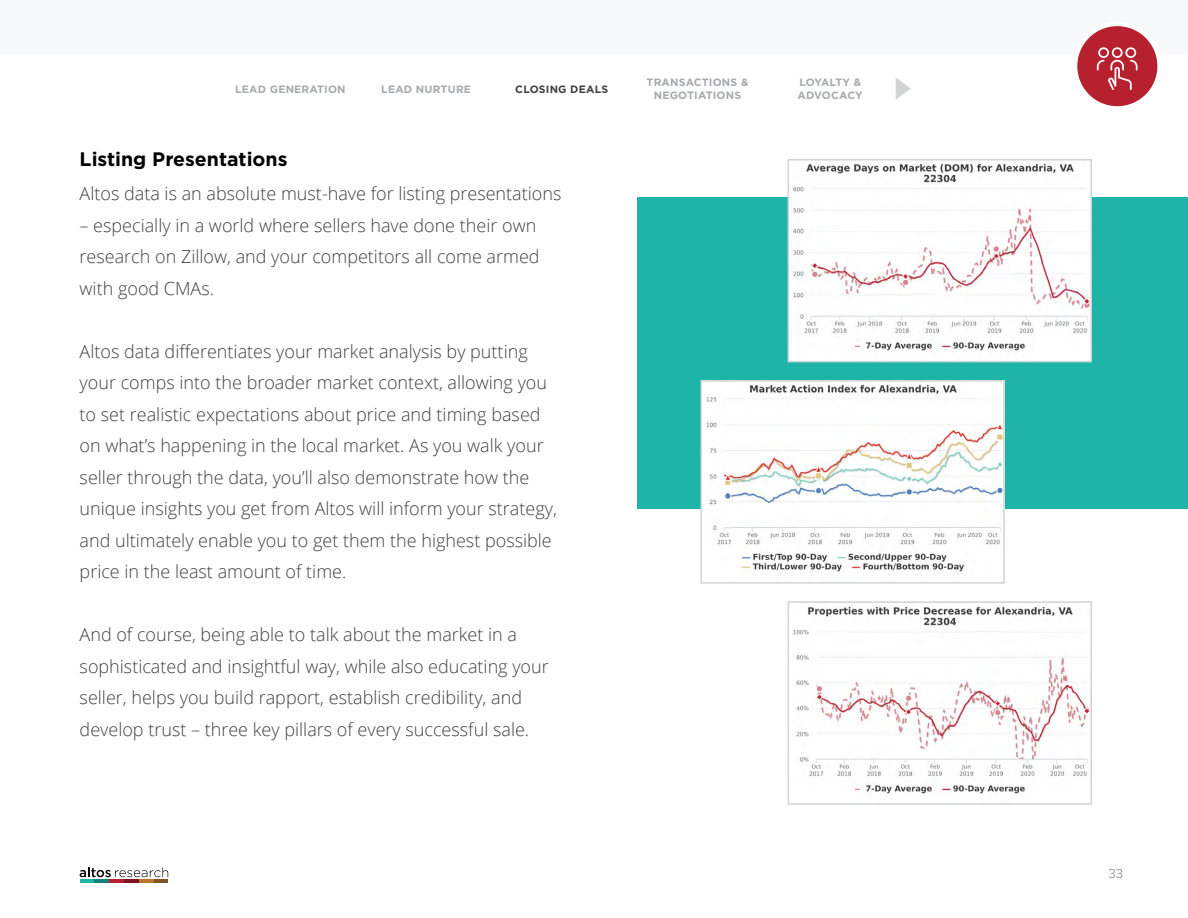
<style>
.page{position:relative;width:1188px;height:918px;background:#fff}
.page>*{position:absolute;margin:0;border:0;box-sizing:border-box;transform-origin:0 0}
.t1{font:700 19.5px "Gotham";color:#000}
.t2{font:300 18px/31.5px "Open Sans";color:#414042}
.t3{font:300 13.5px "Proxima Nova";color:#808285}
.t4{font:700 10.65px/12.8px "Gotham";letter-spacing:.02em;color:#a7a9ac;text-align:center}
.t5{font:700 10.65px/12.8px "Gotham";letter-spacing:-.02em;color:#a7a9ac}
.t6{font:700 10.65px "Gotham";letter-spacing:.02em;color:#414042}
</style>
<div class="page">
<svg style="left:80px;top:867px;width:88px;height:10px"></svg>
<hr style="left:80px;top:880px;width:14px;height:3px;background:#1eb4a7">
<hr style="left:94px;top:880px;width:15px;height:3px;background:#148076">
<hr style="left:109px;top:880px;width:15px;height:3px;background:#b7202e">
<hr style="left:124px;top:880px;width:15px;height:3px;background:#7e141f">
<hr style="left:139px;top:880px;width:16px;height:3px;background:#b6782b">
<hr style="left:154px;top:880px;width:14px;height:3px;background:#7f5522">
<div style="left:0;top:0;width:1188px;height:54px;background:#f7f8fa"></div>
<div style="left:1075px;top:24px;width:85px;height:84px;background:#b7202e;border-radius:50%"></div>
<div style="left:1073px;top:22px;width:89px;height:89px;border:4px solid #fff;border-radius:50%"></div>
<svg style="left:1097px;top:47px;width:41px;height:43px"></svg>
<div style="left:637px;top:197px;width:551px;height:312px;background:#1eb4a7"></div>
<img style="left:791px;top:163px;width:298px;height:196px">
<div style="left:788px;top:159px;width:304px;height:203px;border:2px solid #d1d3d4"></div>
<img style="left:793px;top:606px;width:296px;height:188px">
<div style="left:788px;top:601px;width:304px;height:204px;border:2px solid #d1d3d4"></div>
<img style="left:703px;top:383px;width:299px;height:189px">
<div style="left:700px;top:380px;width:305px;height:204px;border:2px solid #d1d3d4"></div>
<svg style="left:896px;top:78px;width:15px;height:21px"></svg>
<p class="t4" style="left:235px;top:83px;width:112px">LEAD GENERATION</p>
<p class="t4" style="left:381px;top:83px;width:91px">LEAD NURTURE</p>
<p class="t6" style="left:515px;top:82px;width:95px">CLOSING DEALS</p>
<p class="t4" style="left:647px;top:76px;width:103px">TRANSACTIONS &amp;<br>NEGOTIATIONS</p>
<p class="t5" style="left:798px;top:76px;width:67px">LOYALTY &amp;<br>ADVOCACY</p>
<p class="t1" style="left:80px;top:147px;width:209px">Listing Presentations</p>
<p class="t2" style="left:80px;top:177px;width:483px">Altos data is an absolute must-have for listing presentations</p>
<p class="t2" style="left:80px;top:209px;width:462px">– especially in a world where sellers have done their own research on Zillow, and your competitors all come armed with good CMAs.</p>
<p class="t2" style="left:80px;top:335px;width:479px">Altos data differentiates your market analysis by putting your comps into the broader market context, allowing you to set realistic expectations about price and timing based on what’s happening in the local market. As you walk your seller through the data, you’ll also demonstrate how the unique insights you get from Altos will inform your strategy, and ultimately enable you to get them the highest possible price in the least amount of time.</p>
<p class="t2" style="left:80px;top:618px;width:471px">And of course, being able to talk about the market in a sophisticated and insightful way, while also educating your seller, helps you build rapport, establish credibility, and develop trust – three key pillars of every successful sale.</p>
<p class="t3" style="left:1108px;top:866px;width:16px">33</p>
</div>
